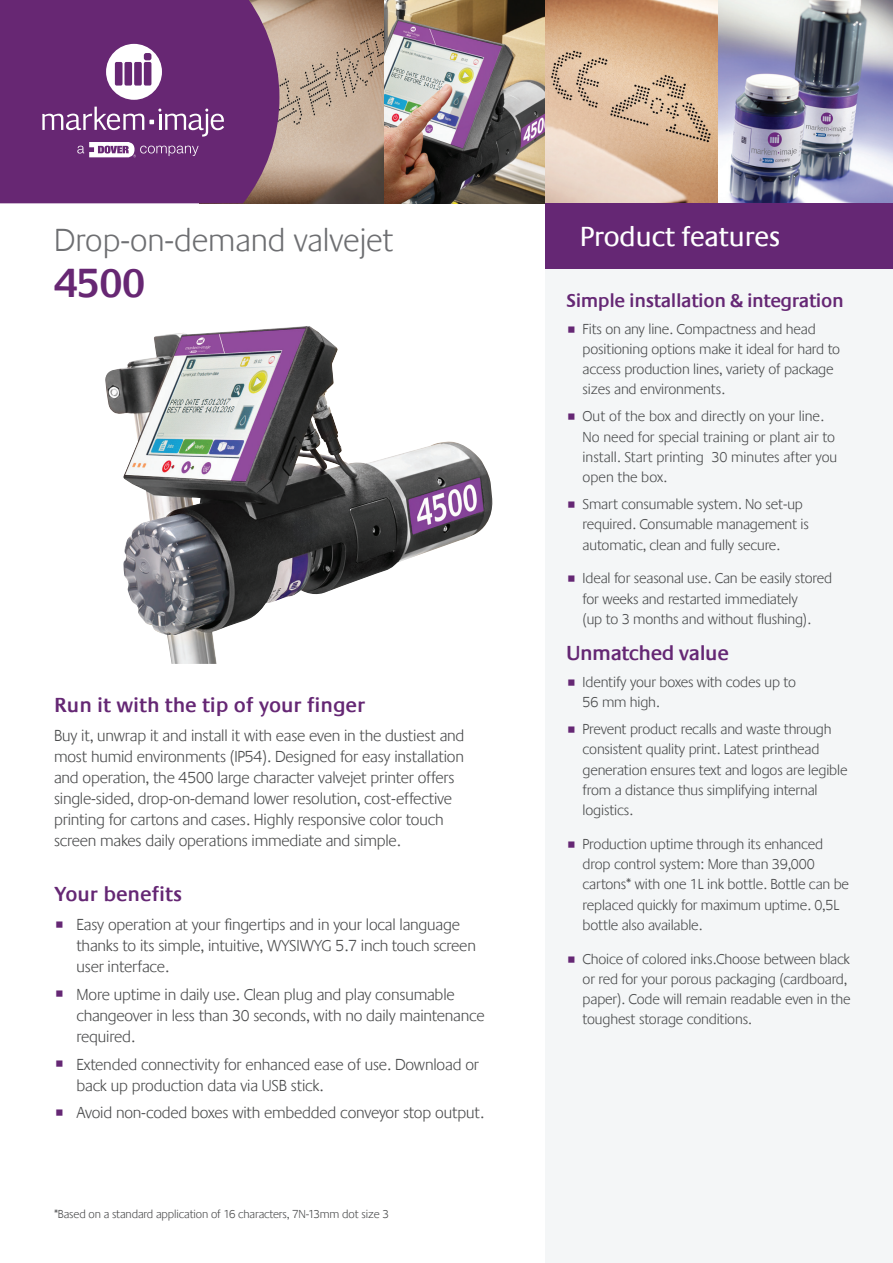
<style>
.page{position:relative;width:893px;height:1263px;background:#fff}
.page>*{position:absolute;margin:0;border:0;box-sizing:border-box;transform-origin:0 0}
.t1{font:600 42px "Praxis LT";color:#672773}
.t2{font:300 33px "Praxis LT";color:#6e6f72}
.t3{font:28.5px "Praxis LT";letter-spacing:-.025em;color:#fff}
.t4{font:600 21px "Praxis LT";color:#652774}
.t5{font:600 21px "Praxis LT";letter-spacing:-.02em;color:#652774}
.t6{font:600 19.5px "Praxis LT";letter-spacing:-.02em;color:#652774}
.t7{font:300 16.5px/21px "Praxis LT";letter-spacing:-.01em;color:#4b4c4d}
.t8{font:300 15px/20.2px "Praxis LT";letter-spacing:-.01em;color:#4b4c4d}
.t9{font:300 12px "Praxis LT";letter-spacing:-.01em;color:#4b4c4d}
</style>
<div class="page">
<img style="left:384px;top:0;width:162px;height:203px">
<svg style="left:279px;top:0;width:105px;height:203px;background:#b39b87"></svg>
<svg style="left:546px;top:0;width:173px;height:203px;background:#d7b394"></svg>
<img style="left:719px;top:0;width:174px;height:203px">
<div style="left:0;top:0;width:279px;height:203px;background:#672773"></div>
<div style="left:546px;top:267px;width:347px;height:996px;background:#f4f6f7"></div>
<div style="left:546px;top:203px;width:347px;height:66px;background:#652774"></div>
<img style="left:105px;top:326px;width:388px;height:338px">
<svg style="left:106px;top:44px;width:56px;height:56px"></svg>
<svg style="left:42px;top:107px;width:182px;height:50px;background:#834e8c"></svg>
<h2 class="t2" style="left:54px;top:222px;width:341px">Drop-on-demand valvejet</h2>
<h3 class="t3" style="left:580px;top:221px;width:202px">Product features</h3>
<h1 class="t1" style="left:54px;top:260px;width:93px">4500</h1>
<h3 class="t4" style="left:54px;top:693px;width:313px">Run it with the tip of your finger</h3>
<p class="t7" style="left:54px;top:725px;width:412px">Buy it, unwrap it and install it with ease even in the dustiest and most humid environments (IP54). Designed for easy installation and operation, the 4500 large character valvejet printer offers single-sided, drop-on-demand lower resolution, cost-effective printing for cartons and cases. Highly responsive color touch screen makes daily operations immediate and simple.</p>
<h3 class="t4" style="left:54px;top:882px;width:130px">Your benefits</h3>
<p class="t7" style="left:76px;top:914px;width:401px">Easy operation at your fingertips and in your local language thanks to its simple, intuitive, WYSIWYG 5.7 inch touch screen user interface.</p>
<p class="t7" style="left:76px;top:984px;width:410px">More uptime in daily use. Clean plug and play consumable changeover in less than 30 seconds, with no daily maintenance required.</p>
<p class="t7" style="left:76px;top:1054px;width:404px">Extended connectivity for enhanced ease of use. Download or back up production data via USB stick.</p>
<p class="t7" style="left:76px;top:1103px;width:409px">Avoid non-coded boxes with embedded conveyor stop output.</p>
<p class="t9" style="left:54px;top:1207px;width:336px">*Based on a standard application of 16 characters, 7N-13mm dot size 3</p>
<h3 class="t6" style="left:566px;top:289px;width:279px">Simple installation &amp; integration</h3>
<p class="t8" style="left:583px;top:319px;width:259px">Fits on any line. Compactness and head positioning options make it ideal for hard to access production lines, variety of package sizes and environments.</p>
<p class="t8" style="left:583px;top:407px;width:256px">Out of the box and directly on your line.<br>No need for special training or plant air to install. Start printing 30 minutes after you open the box.</p>
<p class="t8" style="left:583px;top:494px;width:228px">Smart consumable system. No set-up required. Consumable management is automatic, clean and fully secure.</p>
<p class="t8" style="left:583px;top:569px;width:251px">Ideal for seasonal use. Can be easily stored for weeks and restarted immediately<br>(up to 3 months and without flushing).</p>
<h3 class="t5" style="left:566px;top:641px;width:164px">Unmatched value</h3>
<p class="t8" style="left:583px;top:672px;width:215px">Identify your boxes with codes up to<br>56 mm high.</p>
<p class="t8" style="left:583px;top:719px;width:266px">Prevent product recalls and waste through consistent quality print. Latest printhead generation ensures text and logos are legible from a distance thus simplifying internal logistics.</p>
<p class="t8" style="left:583px;top:834px;width:268px">Production uptime through its enhanced drop control system: More than 39,000 cartons* with one 1L ink bottle. Bottle can be replaced quickly for maximum uptime. 0,5L bottle also available.</p>
<p class="t8" style="left:583px;top:949px;width:270px">Choice of colored inks.Choose between black or red for your porous packaging (cardboard, paper). Code will remain readable even in the toughest storage conditions.</p>
</div>
